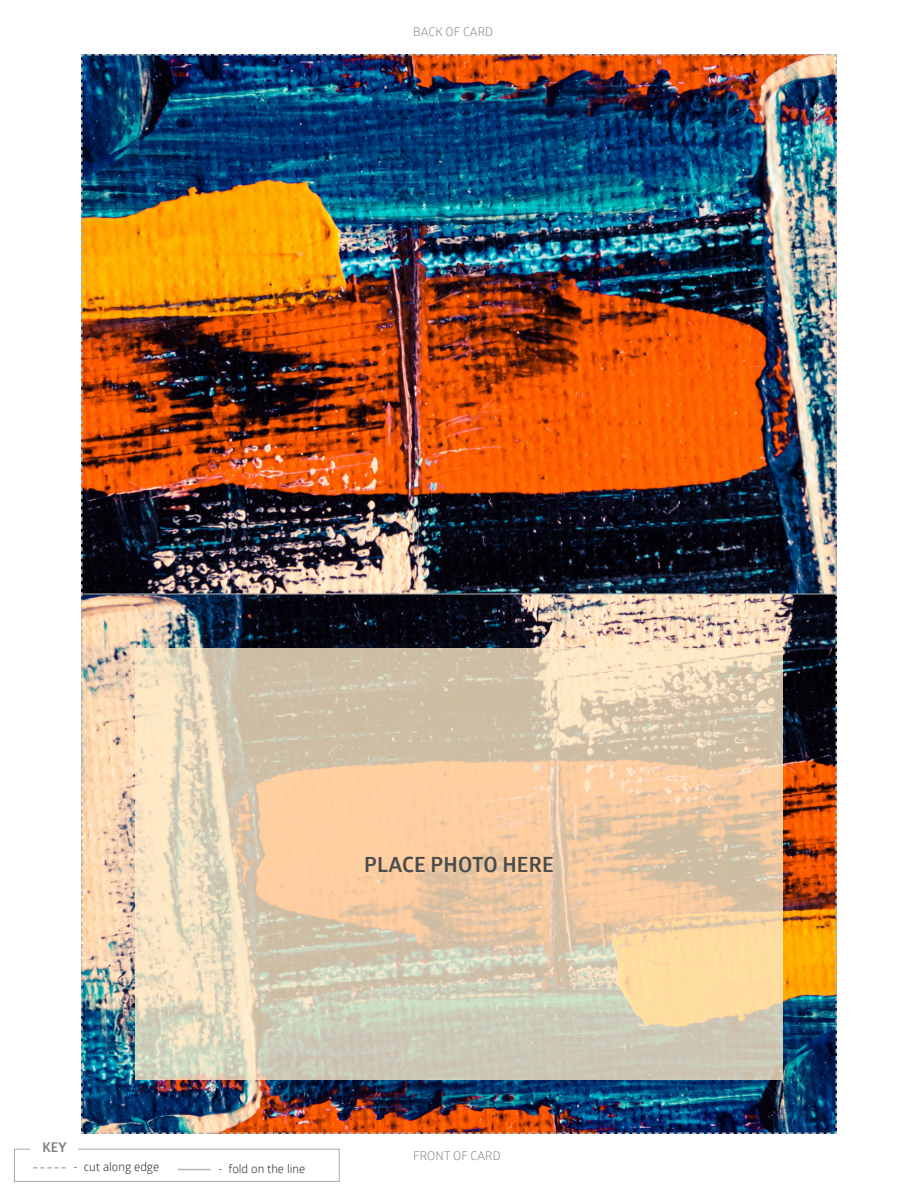
<style>
.page{position:relative;width:918px;height:1188px;background:#fff}
.page>*{position:absolute;margin:0;border:0;box-sizing:border-box;transform-origin:0 0}
.Key_Subhead{font:700 21px "Glober";letter-spacing:.01em;color:#4b4c4d}
.Key_Title{font:700 13.5px "Glober";color:#7d7e7c}
.Key_Text{font:12px "Glober";color:#231f20}
.Key_Subhead-2{font:12px "Glober";letter-spacing:.01em;color:#7d7e7c}
</style>
<div class="page">
<div style="left:14px;top:1149px;width:326px;height:33px;border:1px solid #a8a9ad"></div>
<svg style="left:33px;top:1167px;width:33px;height:2px"></svg>
<div style="left:31px;top:1142px;width:47px;height:12px;background:#fff"></div>
<hr style="left:178px;top:1169px;width:33px;height:1px;background:#b4b3b3">
<img style="left:81px;top:54px;width:756px;height:1080px">
<hr style="left:81px;top:594px;width:756px;height:1px;background:#b4b3b3">
<p class="Key_Subhead-2" style="left:413px;top:23px;width:81px">BACK OF CARD</p>
<p class="Key_Subhead" style="left:364px;top:850px;width:191px">PLACE PHOTO HERE</p>
<p class="Key_Title" style="left:42px;top:1138px;width:26px">KEY</p>
<p class="Key_Text" style="left:74px;top:1158px;width:87px">- cut along edge</p>
<p class="Key_Text" style="left:218px;top:1160px;width:88px">- fold on the line</p>
<p class="Key_Subhead-2" style="left:413px;top:1148px;width:89px">FRONT OF CARD</p>
</div>
